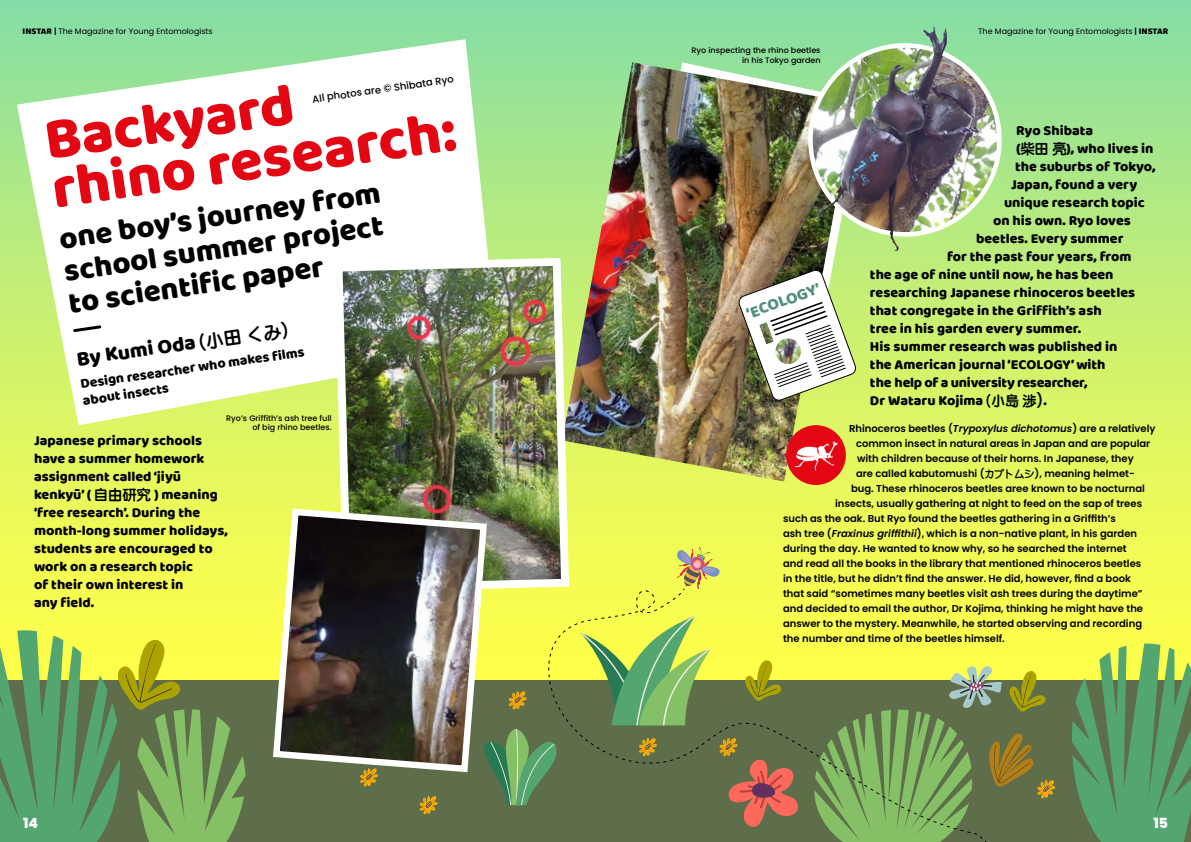
<style>
.page{position:relative;width:1191px;height:842px;background:#fff}
.page>*{position:absolute;margin:0;border:0;box-sizing:border-box;transform-origin:0 0}
.t1{font:59.1px/49.1px "Baloo Paaji";color:#e30613}
.t2{font:30.9px/32.5px "Baloo Paaji";color:#000;text-align:justify}
.t3{font:21px "Baloo Paaji";color:#000}
.t4{font:16.5px "Baloo Paaji";color:#528f7d}
.t5{font:14.2px/18px "Baloo Paaji";color:#000}
.t6{font:14.2px "Baloo Paaji";letter-spacing:-.02em;color:#000}
.t7{font:14px/17.1px "Baloo Paaji";color:#000}
.t8{font:800 14px "Poppins";color:#fff}
.t9{font:600 10px "Poppins";color:#000}
.t10{font:500 10px "Poppins";color:#000}
.t11{font:500 8px/9.6px "Poppins";color:#000;text-align:right}
.t12{font:8px "Poppins";color:#000}
.s1{font-family:"Baloo Paaji";font-size:9px}
.s2{font-weight:600}
.s3{font-family:"ST Yuanti SC Bold";font-size:18px}
.s4{font-family:"ST Yuanti SC Bold"}
.s5{font-family:"ST Yuanti SC Bold";font-size:14px}
.s6{font-family:"Poppins";font-weight:600;font-size:14px}
.s7{font-style:italic}
.s8{font-family:"ST Yuanti SC Bold";font-weight:400}
</style>
<div class="page">
<div style="left:0;top:0;width:1191px;height:688px;background:linear-gradient(to bottom,#8ce0a2,#ffff42)"></div>
<img style="left:562px;top:62px;width:292px;height:419px">
<svg style="left:17px;top:39px;width:480px;height:386px"></svg>
<div style="left:0;top:681px;width:1191px;height:161px;background:#5e6e4b"></div>
<svg style="left:71px;top:323px;width:32px;height:11px"></svg>
<img style="left:738px;top:269px;width:118px;height:132px">
<svg style="left:1071px;top:643px;width:120px;height:199px"></svg>
<svg style="left:0;top:630px;width:245px;height:212px"></svg>
<svg style="left:360px;top:776px;width:18px;height:10px"></svg>
<svg style="left:420px;top:796px;width:17px;height:18px"></svg>
<img style="left:810px;top:45px;width:189px;height:189px;border-radius:94px">
<div style="left:808px;top:43px;width:193px;height:194px;border:5px solid #fff;border-radius:50%"></div>
<img style="left:822px;top:28px;width:112px;height:204px">
<svg style="left:786px;top:425px;width:60px;height:60px"></svg>
<svg style="left:490px;top:543px;width:565px;height:299px"></svg>
<img style="left:330px;top:254px;width:243px;height:342px">
<img style="left:269px;top:505px;width:221px;height:271px">
<img style="left:789px;top:420px;width:67px;height:67px;border-radius:33px">
<p class="t12" style="left:23px;top:26px;width:192px"><span class="s1">INSTAR</span> <span class="s2">|</span> The Magazine for Young Entomologists</p>
<p class="t12" style="left:978px;top:26px;width:192px">The Magazine for Young Entomologists <span class="s2">|</span> <span class="s1">INSTAR</span></p>
<p class="t10" style="left:311px;top:93px;width:144px;rotate:-8deg">All photos are © Shibata Ryo</p>
<h1 class="t1" style="left:41px;top:114px;width:410px;rotate:-8deg">Backyard rhino research:</h1>
<h2 class="t2" style="left:57px;top:221px;width:326px;rotate:-8deg">one boy’s journey from school summer project to scientifi c paper</h2>
<h3 class="t3" style="left:75px;top:346px;width:214px;rotate:-8deg">By Kumi Oda <span class="s3">(小田 くみ)</span></h3>
<h3 class="t7" style="left:79px;top:375px;width:228px;rotate:-8deg">Design researcher who makes fi lms about insects</h3>
<p class="t5" style="left:34px;top:431px;width:195px">Japanese primary schools have a summer homework assignment called ‘jiyū kenkyū’ ( <span class="s4">自由研究</span> ) meaning ‘free research’. During the month-long summer holidays, students are encouraged to work on a research topic<br>of their own interest in<br>any field.</p>
<p class="t11" style="left:226px;top:413px;width:107px">Ryo’s Griffith’s ash tree full of big rhino beetles.</p>
<p class="t11" style="left:691px;top:46px;width:130px">Ryo inspecting the rhino beetles in his Tokyo garden</p>
<h3 class="t4" style="left:743px;top:304px;width:79px;rotate:-20deg">‘ECOLOGY’</h3>
<h3 class="t5" style="left:1016px;top:121px;width:79px">Ryo Shibata</h3>
<h3 class="t5" style="left:1016px;top:139px;width:139px">(<span class="s4">柴田 亮</span>), who lives in</h3>
<h3 class="t5" style="left:1015px;top:157px;width:142px">the suburbs of Tokyo,</h3>
<h3 class="t5" style="left:1011px;top:175px;width:128px">Japan, found a very</h3>
<h3 class="t5" style="left:1004px;top:193px;width:142px">unique research topic</h3>
<h3 class="t5" style="left:993px;top:211px;width:139px">on his own. Ryo loves</h3>
<h3 class="t5" style="left:976px;top:229px;width:149px">beetles. Every summer</h3>
<h3 class="t5" style="left:947px;top:247px;width:186px">for the past four years, from</h3>
<h3 class="t5" style="left:870px;top:265px;width:245px">the age of nine until now, he has been</h3>
<h3 class="t5" style="left:870px;top:283px;width:267px">researching Japanese rhinoceros beetles</h3>
<h3 class="t5" style="left:870px;top:301px;width:233px">that congregate in the Griffith’s ash</h3>
<h3 class="t5" style="left:870px;top:319px;width:213px">tree in his garden every summer.</h3>
<h3 class="t5" style="left:870px;top:337px;width:249px">His summer research was published in</h3>
<h3 class="t5" style="left:870px;top:355px;width:237px">the American journal ‘ECOLOGY’ with</h3>
<h3 class="t6" style="left:870px;top:374px;width:219px">the help of a university researcher,</h3>
<h3 class="t5" style="left:870px;top:391px;width:178px">Dr Wataru Kojima <span class="s5">(小島 渉</span><span class="s6">)</span>.</h3>
<p class="t9" style="left:849px;top:422px;width:308px">Rhinoceros beetles (<span class="s7">Trypoxylus dichotomus</span>) are a relatively</p>
<p class="t9" style="left:856px;top:437px;width:296px">common insect in natural areas in Japan and are popular</p>
<p class="t9" style="left:857px;top:452px;width:278px">with children because of their horns. In Japanese, they</p>
<p class="t9" style="left:856px;top:467px;width:280px">are called kabutomushi (<span class="s8">カブトムシ</span>), meaning helmet-</p>
<p class="t9" style="left:851px;top:482px;width:295px">bug. These rhinoceros beetles aree known to be nocturnal</p>
<p class="t9" style="left:835px;top:497px;width:308px">insects, usually gathering at night to feed on the sap of trees</p>
<p class="t9" style="left:783px;top:512px;width:334px">such as the oak. But Ryo found the beetles gathering in a Griffith’s</p>
<p class="t9" style="left:783px;top:527px;width:355px">ash tree (<span class="s7">Fraxinus griffithii</span>), which is a non-native plant, in his garden</p>
<p class="t9" style="left:783px;top:542px;width:345px">during the day. He wanted to know why, so he searched the internet</p>
<p class="t9" style="left:783px;top:557px;width:360px">and read all the books in the library that mentioned rhinoceros beetles</p>
<p class="t9" style="left:783px;top:572px;width:349px">in the title, but he didn’t find the answer. He did, however, find a book</p>
<p class="t9" style="left:783px;top:587px;width:361px">that said “sometimes many beetles visit ash trees during the daytime”</p>
<p class="t9" style="left:783px;top:602px;width:361px">and decided to email the author, Dr Kojima, thinking he might have the</p>
<p class="t9" style="left:783px;top:617px;width:360px">answer to the mystery. Meanwhile, he started observing and recording</p>
<p class="t9" style="left:783px;top:632px;width:223px">the number and time of the beetles himself.</p>
<h3 class="t8" style="left:23px;top:815px;width:17px">14</h3>
<h3 class="t8" style="left:1153px;top:815px;width:16px">15</h3>
</div>
